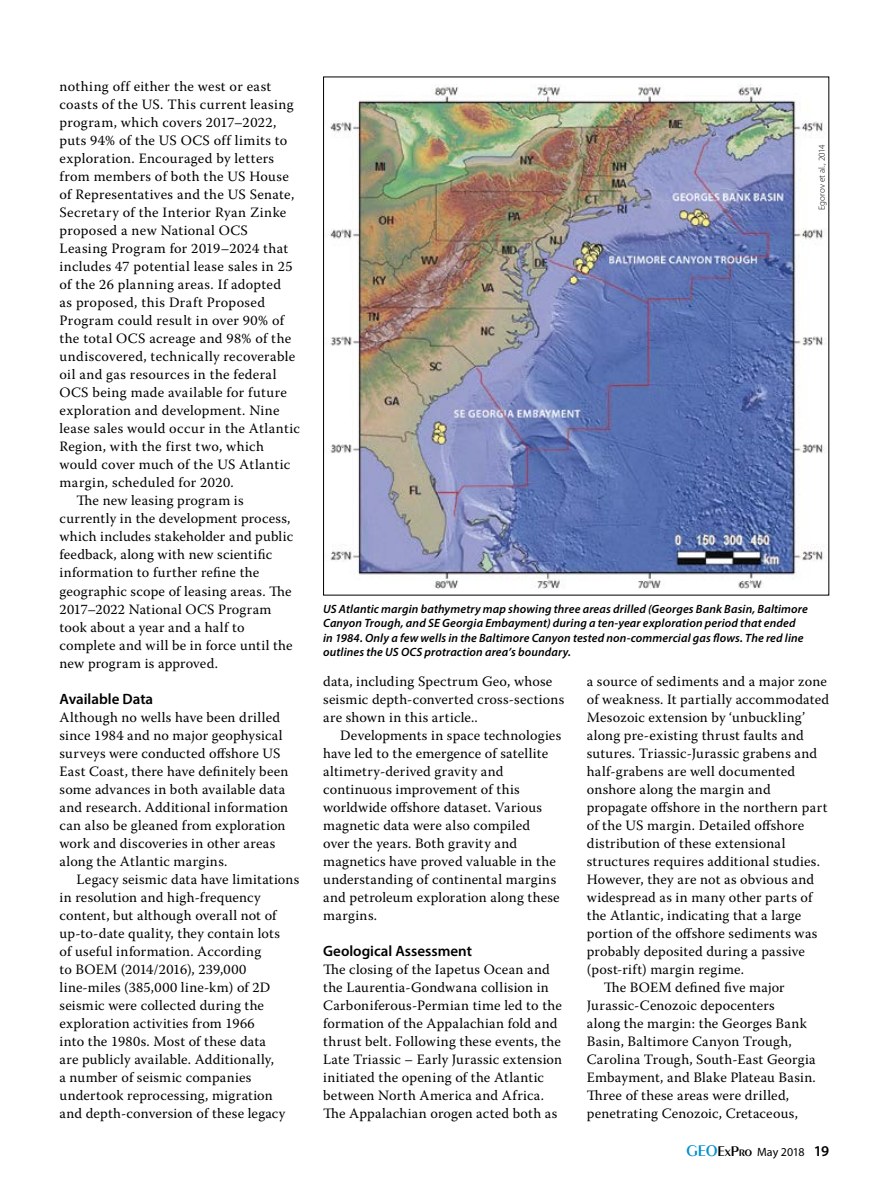
<style>
.page{position:relative;width:893px;height:1191px;background:#fff}
.page>*{position:absolute;margin:0;border:0;box-sizing:border-box;transform-origin:0 0}
.Text_-_Crosshead{font:600 15px "Myriad Pro";color:#000}
.Text_-_No_Indent{font:14.25px/18px "Warnock Pro";letter-spacing:.02em;color:#000}
.Text{font:14.25px/18px "Warnock Pro";letter-spacing:.015em;color:#000}
.t1{font:italic 600 12px/14.4px "Myriad Pro";letter-spacing:.01em;color:#000}
.t2{font:12px "Myriad Pro";letter-spacing:-.005em;color:#000}
.Photo_Credits{font:300 9px "Myriad Pro";letter-spacing:.01em;color:#000}
.s1{font-family:"Peignot";font-weight:600;font-size:16.5px;color:#0090cd}
.s2{font-family:"Peignot";font-weight:600;font-size:15px}
.s3{font-weight:600;font-size:15px}
</style>
<div class="page">
<img style="left:329px;top:84px;width:495px;height:505px">
<p class="Text_-_No_Indent" style="left:60px;top:77px;width:242px">nothing off either the west or east coasts of the US. This current leasing program, which covers 2017–2022, puts 94% of the US OCS off limits to exploration. Encouraged by letters from members of both the US House of Representatives and the US Senate, Secretary of the Interior Ryan Zinke proposed a new National OCS<br>Leasing Program for 2019–2024 that includes 47 potential lease sales in 25 of the 26 planning areas. If adopted<br>as proposed, this Draft Proposed Program could result in over 90% of the total OCS acreage and 98% of the undiscovered, technically recoverable oil and gas resources in the federal OCS being made available for future exploration and development. Nine lease sales would occur in the Atlantic Region, with the first two, which would cover much of the US Atlantic margin, scheduled for 2020.</p>
<p class="Text" style="left:60px;top:491px;width:235px;text-indent:17px">The new leasing program is currently in the development process, which includes stakeholder and public feedback, along with new scientific information to further refine the geographic scope of leasing areas. The 2017–2022 National OCS Program took about a year and a half to complete and will be in force until the new program is approved.</p>
<p class="Text_-_Crosshead" style="left:60px;top:689px;width:95px">Available Data</p>
<p class="Text_-_No_Indent" style="left:60px;top:707px;width:230px">Although no wells have been drilled since 1984 and no major geophysical surveys were conducted offshore US East Coast, there have definitely been some advances in both available data and research. Additional information can also be gleaned from exploration work and discoveries in other areas along the Atlantic margins.</p>
<p class="Text" style="left:60px;top:869px;width:241px;text-indent:17px">Legacy seismic data have limitations in resolution and high-frequency content, but although overall not of up-to-date quality, they contain lots<br>of useful information. According<br>to BOEM (2014/2016), 239,000 line-miles (385,000 line-km) of 2D seismic were collected during the exploration activities from 1966<br>into the 1980s. Most of these data<br>are publicly available. Additionally,<br>a number of seismic companies undertook reprocessing, migration<br>and depth-conversion of these legacy</p>
<p class="Photo_Credits" style="left:817px;top:210px;width:67px;rotate:-90deg">Egorov et al., 2014</p>
<p class="t1" style="left:323px;top:601px;width:486px">US Atlantic margin bathymetry map showing three areas drilled (Georges Bank Basin, Baltimore Canyon Trough, and SE Georgia Embayment) during a ten-year exploration period that ended in 1984. Only a few wells in the Baltimore Canyon tested non-commercial gas flows. The red line outlines the US OCS protraction area’s boundary.</p>
<p class="Text" style="left:323px;top:671px;width:243px">data, including Spectrum Geo, whose seismic depth-converted cross-sections are shown in this article..</p>
<p class="Text" style="left:323px;top:725px;width:240px;text-indent:17px">Developments in space technologies have led to the emergence of satellite altimetry-derived gravity and continuous improvement of this worldwide offshore dataset. Various magnetic data were also compiled<br>over the years. Both gravity and magnetics have proved valuable in the understanding of continental margins and petroleum exploration along these margins.</p>
<p class="Text_-_Crosshead" style="left:323px;top:941px;width:150px">Geological Assessment</p>
<p class="Text_-_No_Indent" style="left:323px;top:959px;width:240px">The closing of the Iapetus Ocean and the Laurentia-Gondwana collision in Carboniferous-Permian time led to the formation of the Appalachian fold and thrust belt. Following these events, the Late Triassic – Early Jurassic extension initiated the opening of the Atlantic between North America and Africa.<br>The Appalachian orogen acted both as</p>
<p class="Text_-_No_Indent" style="left:587px;top:671px;width:244px">a source of sediments and a major zone of weakness. It partially accommodated Mesozoic extension by ‘unbuckling’ along pre-existing thrust faults and sutures. Triassic-Jurassic grabens and half-grabens are well documented onshore along the margin and propagate offshore in the northern part of the US margin. Detailed offshore distribution of these extensional structures requires additional studies.<br>However, they are not as obvious and widespread as in many other parts of the Atlantic, indicating that a large portion of the offshore sediments was probably deposited during a passive (post-rift) margin regime.</p>
<p class="Text" style="left:587px;top:977px;width:231px;text-indent:17px">The BOEM defined five major Jurassic-Cenozoic depocenters<br>along the margin: the Georges Bank Basin, Baltimore Canyon Trough, Carolina Trough, South-East Georgia Embayment, and Blake Plateau Basin.<br>Three of these areas were drilled, penetrating Cenozoic, Cretaceous,</p>
<p class="t2" style="left:686px;top:1144px;width:144px"><span class="s1">GEO</span><span class="s2">ExPro</span> May 2018 <span class="s3">19</span></p>
</div>
